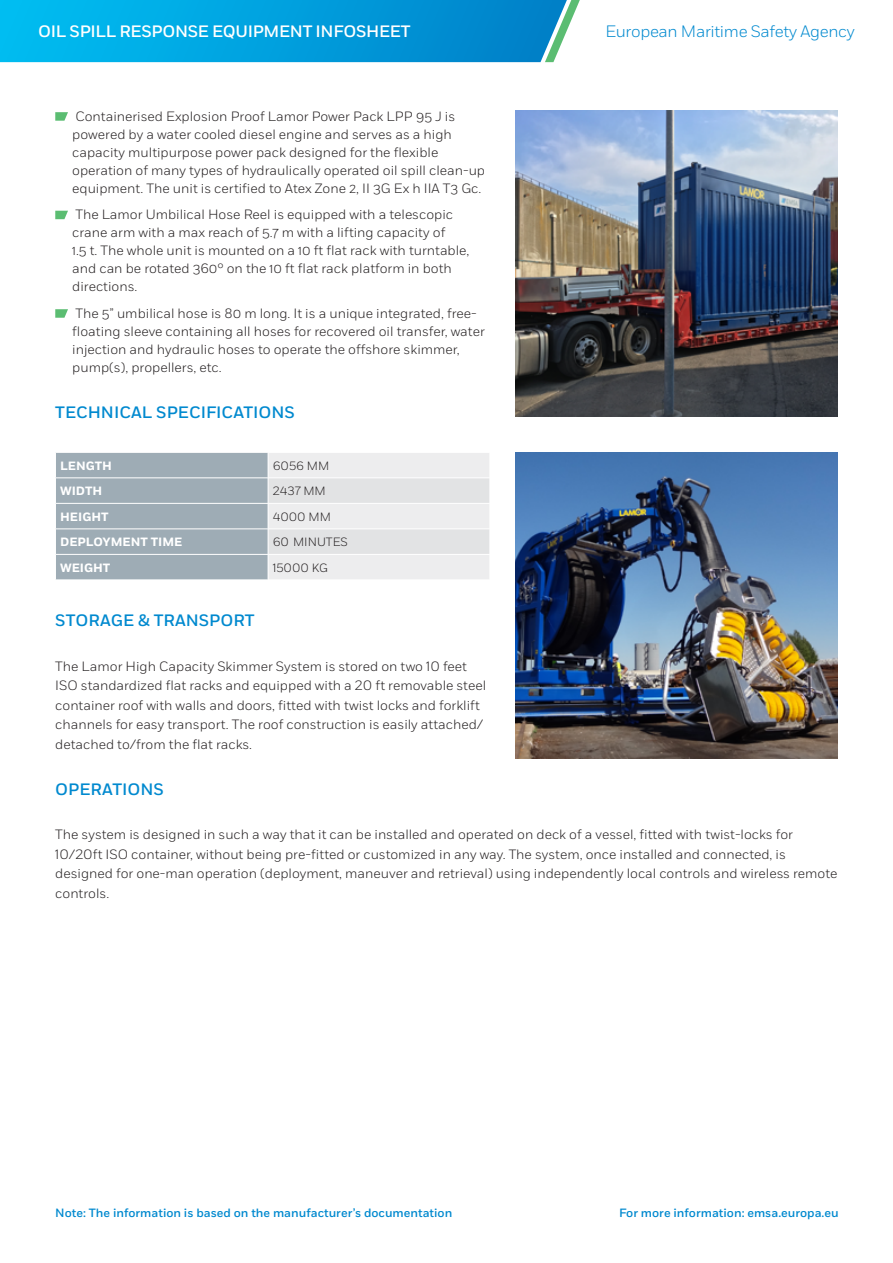
<style>
.page{position:relative;width:893px;height:1263px;background:#fff}
.page>*{position:absolute;margin:0;border:0;box-sizing:border-box;transform-origin:0 0}
.Subheadline_Blue_typ{font:500 16.5px "Fort";color:#0089cf}
.Heading_on_top_of_pa{font:500 16.5px "Fort";letter-spacing:-.02em;color:#fff}
.t1{font:300 16.5px "Fort";letter-spacing:-.02em;color:#0089cf}
.EMSA_Bullets{font:300 13.5px/18px "Fort";color:#231f20}
.Body_before_bullets{font:300 13.5px/19.5px "Fort";color:#231f20}
.text_9_13_pt{font:300 13.5px/19.5px "Fort";color:#231f20}
.note_below{font:500 12px "Fort";color:#0089cf}
.In_tables_Technical{font:700 12px "Fort";color:#fff}
.In_tables_8_auto_lig{font:300 12px "Fort";color:#231f20}
</style>
<div class="page">
<svg style="left:0;top:0;width:580px;height:62px;background:#08a2dc"></svg>
<svg style="left:55px;top:452px;width:435px;height:128px;background:#c6cdd2"></svg>
<img style="left:516px;top:111px;width:322px;height:306px">
<img style="left:516px;top:452px;width:322px;height:306px">
<svg style="left:55px;top:112px;width:13px;height:9px"></svg>
<svg style="left:55px;top:211px;width:13px;height:8px"></svg>
<svg style="left:55px;top:309px;width:13px;height:9px"></svg>
<p class="Heading_on_top_of_pa" style="left:38px;top:21px;width:374px">OIL SPILL RESPONSE EQUIPMENT INFOSHEET</p>
<p class="EMSA_Bullets" style="left:72px;top:107px;width:414px">Containerised Explosion Proof Lamor Power Pack LPP 95 J is powered by a water cooled diesel engine and serves as a high capacity multipurpose power pack designed for the flexible operation of many types of hydraulically operated oil spill clean-up equipment. The unit is certified to Atex Zone 2, II 3G Ex h IIA T3 Gc.</p>
<p class="EMSA_Bullets" style="left:72px;top:206px;width:399px">The Lamor Umbilical Hose Reel is equipped with a telescopic crane arm with a max reach of 5.7 m with a lifting capacity of<br>1.5 t. The whole unit is mounted on a 10 ft flat rack with turntable, and can be rotated 360° on the 10 ft flat rack platform in both directions.</p>
<p class="EMSA_Bullets" style="left:72px;top:304px;width:414px">The 5” umbilical hose is 80 m long. It is a unique integrated, free&shy;floating sleeve containing all hoses for recovered oil transfer, water injection and hydraulic hoses to operate the offshore skimmer, pump(s), propellers, etc.</p>
<p class="Subheadline_Blue_typ" style="left:55px;top:402px;width:241px">TECHNICAL SPECIFICATIONS</p>
<p class="In_tables_Technical" style="left:60px;top:458px;width:53px">LENGTH</p>
<p class="In_tables_8_auto_lig" style="left:273px;top:458px;width:58px">6056 MM</p>
<p class="In_tables_Technical" style="left:60px;top:484px;width:44px">WIDTH</p>
<p class="In_tables_8_auto_lig" style="left:273px;top:484px;width:55px">2437 MM</p>
<p class="In_tables_Technical" style="left:60px;top:509px;width:50px">HEIGHT</p>
<p class="In_tables_8_auto_lig" style="left:273px;top:509px;width:60px">4000 MM</p>
<p class="In_tables_Technical" style="left:60px;top:535px;width:124px">DEPLOYMENT TIME</p>
<p class="In_tables_8_auto_lig" style="left:273px;top:535px;width:77px">60 MINUTES</p>
<p class="In_tables_Technical" style="left:60px;top:560px;width:52px">WEIGHT</p>
<p class="In_tables_8_auto_lig" style="left:273px;top:560px;width:57px">15000 KG</p>
<p class="Subheadline_Blue_typ" style="left:55px;top:611px;width:201px">STORAGE &amp; TRANSPORT</p>
<p class="text_9_13_pt" style="left:55px;top:656px;width:432px">The Lamor High Capacity Skimmer System is stored on two 10 feet ISO standardized flat racks and equipped with a 20 ft removable steel container roof with walls and doors, fitted with twist locks and forklift channels for easy transport. The roof construction is easily attached/ detached to/from the flat racks.</p>
<p class="Subheadline_Blue_typ" style="left:55px;top:779px;width:110px">OPERATIONS</p>
<p class="t1" style="left:605px;top:22px;width:251px">European Maritime Safety Agency</p>
<p class="Body_before_bullets" style="left:55px;top:825px;width:784px">The system is designed in such a way that it can be installed and operated on deck of a vessel, fitted with twist-locks for 10/20ft ISO container, without being pre-fitted or customized in any way. The system, once installed and connected, is designed for one-man operation (deployment, maneuver and retrieval) using independently local controls and wireless remote controls.</p>
<p class="note_below" style="left:55px;top:1205px;width:399px">Note: The information is based on the manufacturer’s documentation</p>
<p class="note_below" style="left:619px;top:1205px;width:221px">For more information: emsa.europa.eu</p>
</div>
